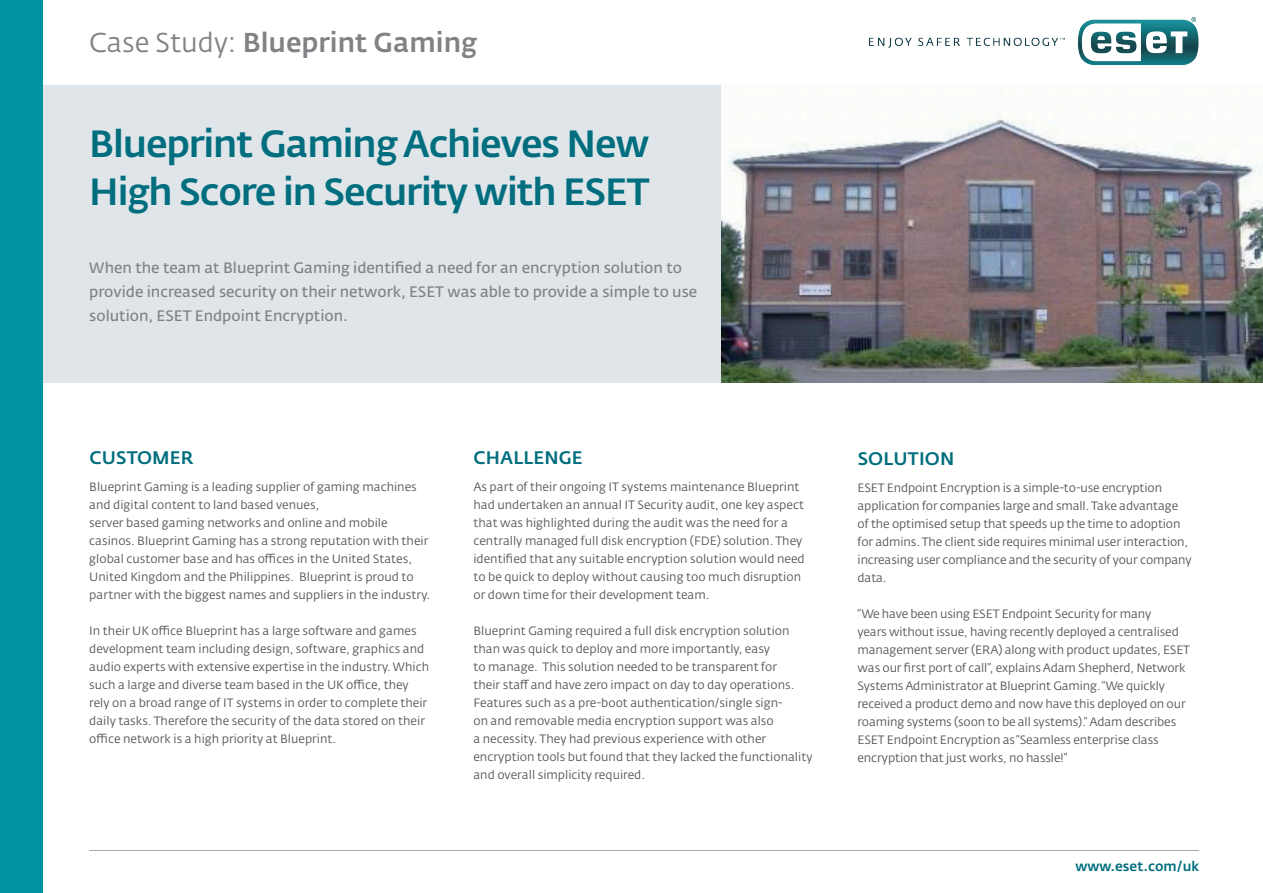
<style>
.page{position:relative;width:1263px;height:893px;background:#fff}
.page>*{position:absolute;margin:0;border:0;box-sizing:border-box;transform-origin:0 0}
.t1{font:500 37.5px/48px "Fedra Sans Alt Pro";letter-spacing:-.03em;color:#006e7e}
.t2{font:500 27px "Fedra Sans Alt Pro";color:#808285}
.t3{font:500 18px "Fedra Sans Alt Pro";letter-spacing:.01em;color:#006e7e}
.t4{font:600 15px/24px "Fedra Sans Alt Pro";color:#808285}
.t5{font:500 13.5px "Fedra Sans Alt Pro";color:#006e7e}
.t6{font:12px/18px "Fedra Sans Alt Pro";color:#57585a}
.s1{font-weight:400}
</style>
<div class="page">
<div style="left:42px;top:85px;width:680px;height:298px;background:#e0e5e9"></div>
<hr style="left:89px;top:850px;width:1110px;height:1px;background:#a8a9ad">
<img style="left:869px;top:17px;width:330px;height:49px">
<div style="left:0;top:0;width:42px;height:893px;background:#0094a2"></div>
<img style="left:722px;top:116px;width:541px;height:266px">
<h2 class="t2" style="left:89px;top:25px;width:389px"><span class="s1">Case Study:</span> Blueprint Gaming</h2>
<h1 class="t1" style="left:89px;top:120px;width:562px">Blueprint Gaming Achieves New<br>High Score in Security with ESET</h1>
<p class="t4" style="left:89px;top:255px;width:609px">When the team at Blueprint Gaming identified a need for an encryption solution to provide increased security on their network, ESET was able to provide a simple to use solution, ESET Endpoint Encryption.</p>
<h3 class="t3" style="left:89px;top:447px;width:106px">CUSTOMER</h3>
<p class="t6" style="left:89px;top:478px;width:343px">Blueprint Gaming is a leading supplier of gaming machines and digital content to land based venues,<br>server based gaming networks and online and mobile casinos. Blueprint Gaming has a strong reputation with their global customer base and has offices in the United States, United Kingdom and the Philippines. Blueprint is proud to partner with the biggest names and suppliers in the industry.</p>
<p class="t6" style="left:89px;top:622px;width:341px">In their UK office Blueprint has a large software and games development team including design, software, graphics and audio experts with extensive expertise in the industry. Which such a large and diverse team based in the UK office, they rely on a broad range of IT systems in order to complete their daily tasks. Therefore the security of the data stored on their office network is a high priority at Blueprint.</p>
<h3 class="t3" style="left:473px;top:447px;width:111px">CHALLENGE</h3>
<p class="t6" style="left:473px;top:478px;width:333px">As part of their ongoing IT systems maintenance Blueprint had undertaken an annual IT Security audit, one key aspect that was highlighted during the audit was the need for a centrally managed full disk encryption (FDE) solution. They identified that any suitable encryption solution would need to be quick to deploy without causing too much disruption or down time for their development team.</p>
<p class="t6" style="left:473px;top:622px;width:341px">Blueprint Gaming required a full disk encryption solution than was quick to deploy and more importantly, easy<br>to manage. This solution needed to be transparent for<br>their staff and have zero impact on day to day operations.<br>Features such as a pre-boot authentication/single sign-<br>on and removable media encryption support was also<br>a necessity. They had previous experience with other encryption tools but found that they lacked the functionality and overall simplicity required.</p>
<h3 class="t3" style="left:858px;top:447px;width:98px">SOLUTION</h3>
<p class="t6" style="left:857px;top:478px;width:336px">ESET Endpoint Encryption is a simple-to-use encryption application for companies large and small. Take advantage of the optimised setup that speeds up the time to adoption for admins. The client side requires minimal user interaction, increasing user compliance and the security of your company data.</p>
<p class="t6" style="left:857px;top:604px;width:334px">“We have been using ESET Endpoint Security for many<br>years without issue, having recently deployed a centralised management server (ERA) along with product updates, ESET was our first port of call”, explains Adam Shepherd, Network Systems Administrator at Blueprint Gaming. “We quickly received a product demo and now have this deployed on our roaming systems (soon to be all systems).” Adam describes ESET Endpoint Encryption as “Seamless enterprise class encryption that just works, no hassle!”</p>
<p class="t5" style="left:1075px;top:858px;width:125px">www.eset.com/uk</p>
</div>
